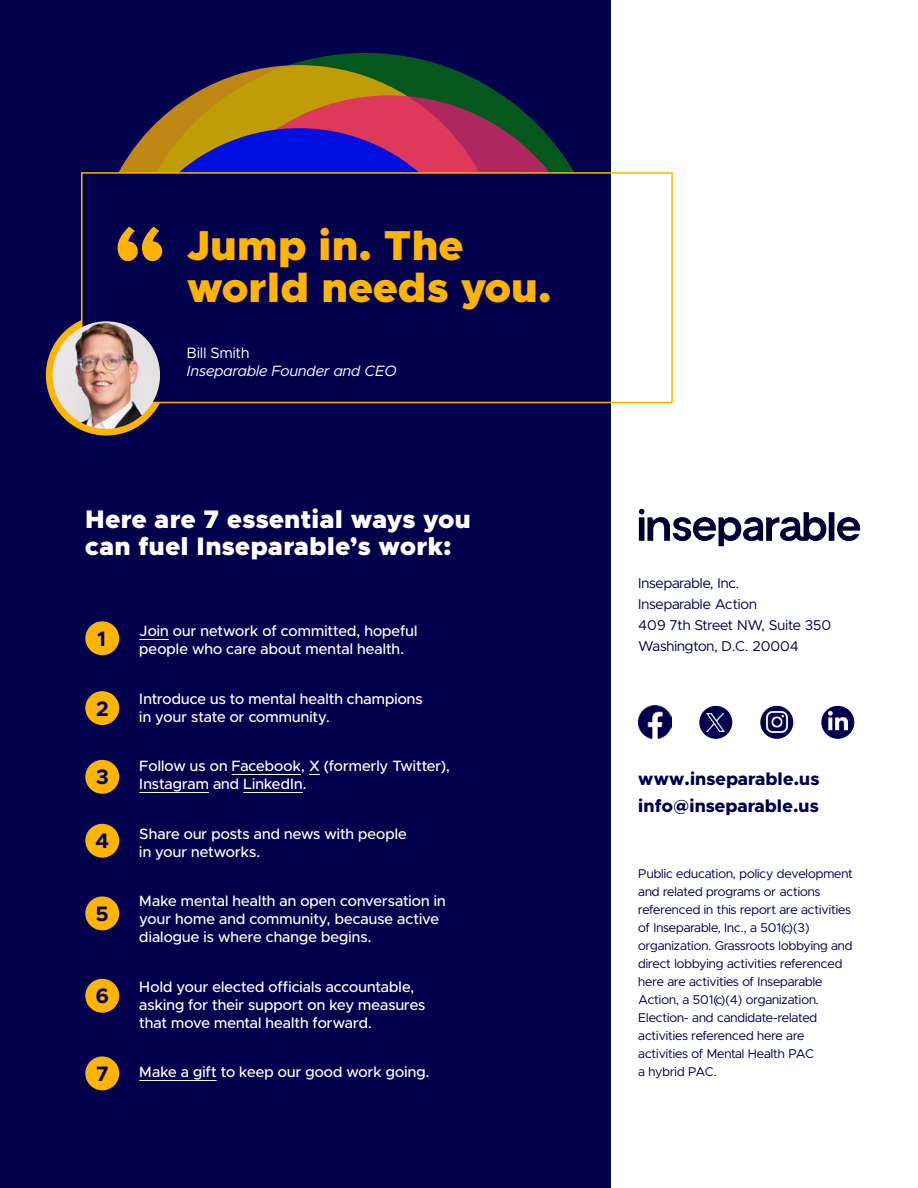
<style>
.page{position:relative;width:918px;height:1188px;background:#fff}
.page>*{position:absolute;margin:0;border:0;box-sizing:border-box;transform-origin:0 0}
.t1{font:900 42px/42px "Metropolis";letter-spacing:.01em;color:#ffb500}
.H3_-_Reversed{font:900 25.5px/27px "Metropolis";letter-spacing:.015em;color:#fff}
.t2{font:700 21px "Metropolis";color:#00004c}
.t3{font:800 18px "Metropolis";letter-spacing:.01em;color:#00004c}
.P1_-_Reversed{font:500 15px/18px "Metropolis";letter-spacing:.01em;color:#fff}
.H6_-_Quote_Attribution{font:italic 15px "Metropolis";letter-spacing:.01em;color:#fff}
.H6_-_Quote_Attribution-2{font:15px "Metropolis";letter-spacing:.015em;color:#fff}
.t4{font:14.25px "Metropolis";color:#00004c}
.t5{font:12.75px/18px "Metropolis";color:#00004c}
</style>
<div class="page">
<div style="left:0;top:0;width:610px;height:1188px;background:#00004c"></div>
<div style="left:123px;top:53px;width:484px;height:480px;background:#05571e;border-radius:50%"></div>
<svg style="left:94px;top:65px;width:410px;height:410px;background:#be950a"></svg>
<svg style="left:184px;top:95px;width:410px;height:410px;background:#cd325b"></svg>
<div style="left:114px;top:128px;width:370px;height:370px;background:#000fe0;border-radius:50%"></div>
<div style="left:0;top:355px;width:610px;height:833px;background:#00004c"></div>
<div style="left:49px;top:318px;width:115px;height:115px;background:#ffb500;border-radius:50%"></div>
<div style="left:46px;top:315px;width:121px;height:121px;border:6px solid #ffb500;border-radius:50%"></div>
<div style="left:82px;top:173px;width:528px;height:229px;background:#00004c"></div>
<svg style="left:118px;top:227px;width:44px;height:34px"></svg>
<hr style="left:139px;top:639px;width:30px;height:1px;background:#fff">
<hr style="left:232px;top:774px;width:69px;height:1px;background:#fff">
<hr style="left:139px;top:792px;width:70px;height:1px;background:#fff">
<hr style="left:243px;top:792px;width:60px;height:1px;background:#fff">
<hr style="left:139px;top:1080px;width:78px;height:1px;background:#fff">
<div style="left:85px;top:621px;width:34px;height:34px;background:#ffb500;border-radius:50%"></div>
<div style="left:85px;top:691px;width:34px;height:34px;background:#ffb500;border-radius:50%"></div>
<div style="left:85px;top:760px;width:34px;height:34px;background:#ffb500;border-radius:50%"></div>
<div style="left:85px;top:824px;width:34px;height:34px;background:#ffb500;border-radius:50%"></div>
<div style="left:85px;top:896px;width:34px;height:34px;background:#ffb500;border-radius:50%"></div>
<div style="left:85px;top:979px;width:34px;height:34px;background:#ffb500;border-radius:50%"></div>
<div style="left:85px;top:1056px;width:34px;height:34px;background:#ffb500;border-radius:50%"></div>
<div style="left:81px;top:172px;width:592px;height:231px;border:2px solid #ffb500"></div>
<svg style="left:639px;top:509px;width:221px;height:37px"></svg>
<img style="left:638px;top:706px;width:33px;height:33px">
<div style="left:699px;top:706px;width:33px;height:33px;background:#00004c;border-radius:50%"></div>
<img style="left:707px;top:713px;width:18px;height:19px">
<svg style="left:760px;top:706px;width:33px;height:33px"></svg>
<img style="left:766px;top:712px;width:21px;height:21px">
<div style="left:821px;top:706px;width:33px;height:33px;background:#00004c;border-radius:50%"></div>
<img style="left:829px;top:712px;width:18px;height:19px">
<img style="left:53px;top:321px;width:107px;height:108px;border-radius:54px">
<p class="t1" style="left:187px;top:224px;width:366px">Jump in. The world needs you.</p>
<p class="H6_-_Quote_Attribution-2" style="left:187px;top:344px;width:64px">Bill Smith</p>
<p class="H6_-_Quote_Attribution" style="left:187px;top:362px;width:211px">Inseparable Founder and CEO</p>
<p class="H3_-_Reversed" style="left:85px;top:506px;width:387px">Here are 7 essential ways you can fuel Inseparable’s work:</p>
<p class="t2" style="left:97px;top:625px;width:11px">1</p>
<p class="t2" style="left:96px;top:695px;width:15px">2</p>
<p class="t2" style="left:96px;top:764px;width:15px">3</p>
<p class="t2" style="left:95px;top:828px;width:16px">4</p>
<p class="t2" style="left:96px;top:900px;width:15px">5</p>
<p class="t2" style="left:95px;top:983px;width:15px">6</p>
<p class="t2" style="left:96px;top:1060px;width:14px">7</p>
<p class="P1_-_Reversed" style="left:139px;top:622px;width:279px">Join our network of committed, hopeful people who care about mental health.</p>
<p class="P1_-_Reversed" style="left:139px;top:690px;width:285px">Introduce us to mental health champions in your state or community.</p>
<p class="P1_-_Reversed" style="left:139px;top:757px;width:312px">Follow us on Facebook, X (formerly Twitter),<br>Instagram and LinkedIn.</p>
<p class="P1_-_Reversed" style="left:139px;top:825px;width:269px">Share our posts and news with people in your networks.</p>
<p class="P1_-_Reversed" style="left:139px;top:892px;width:308px">Make mental health an open conversation in your home and community, because active dialogue is where change begins.</p>
<p class="P1_-_Reversed" style="left:139px;top:978px;width:288px">Hold your elected officials accountable, asking for their support on key measures that move mental health forward.</p>
<p class="P1_-_Reversed" style="left:139px;top:1063px;width:292px">Make a gift to keep our good work going.</p>
<p class="t4" style="left:638px;top:575px;width:102px">Inseparable, Inc.</p>
<p class="t4" style="left:638px;top:596px;width:120px">Inseparable Action</p>
<p class="t4" style="left:638px;top:617px;width:194px">409 7th Street NW, Suite 350</p>
<p class="t4" style="left:638px;top:638px;width:162px">Washington, D.C. 20004</p>
<p class="t3" style="left:638px;top:767px;width:183px">www.inseparable.us</p>
<p class="t3" style="left:638px;top:794px;width:182px">info@inseparable.us</p>
<p class="t5" style="left:638px;top:865px;width:216px">Public education, policy development and related programs or actions referenced in this report are activities of Inseparable, Inc., a 501(c)(3) organization. Grassroots lobbying and direct lobbying activities referenced here are activities of Inseparable Action, a 501(c)(4) organization.<br>Election- and candidate-related activities referenced here are activities of Mental Health PAC<br>a hybrid PAC.</p>
</div>
